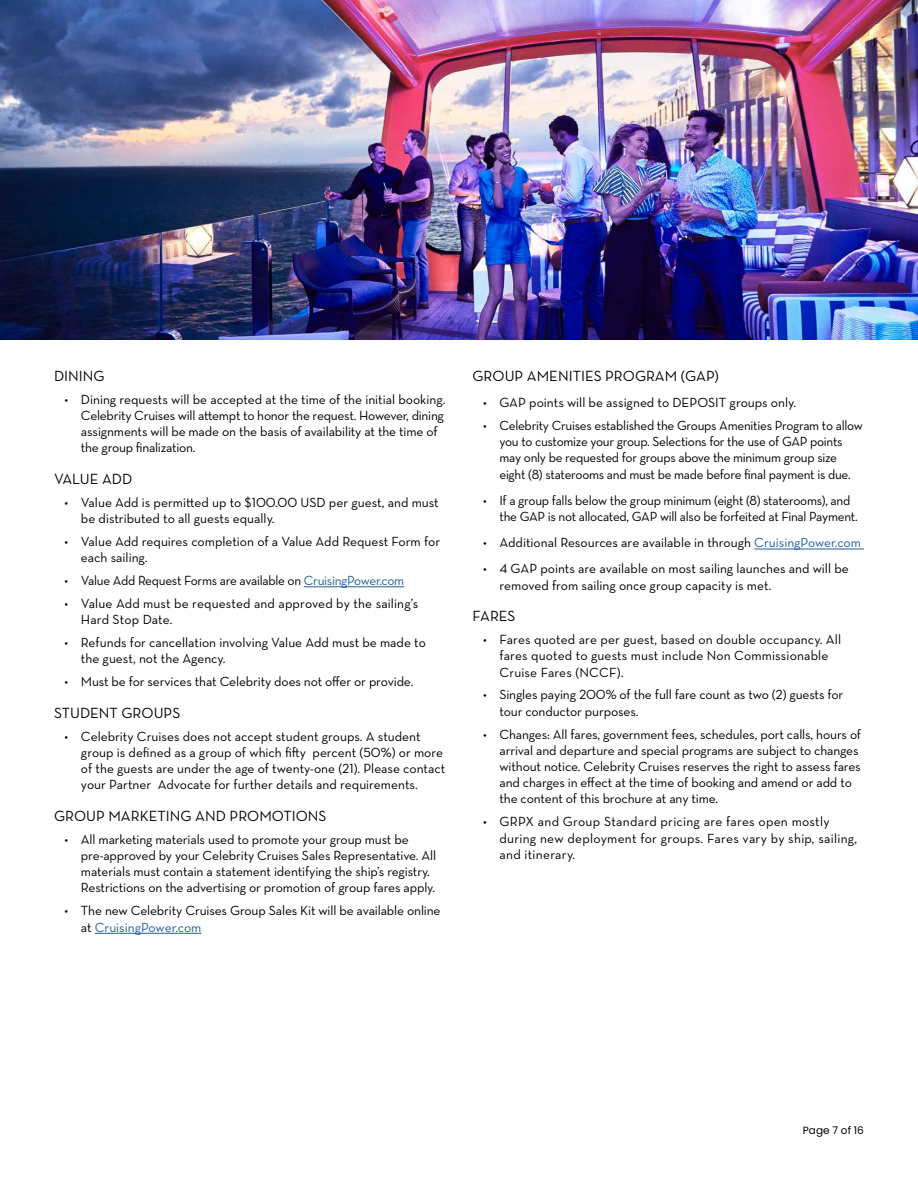
<style>
.page{position:relative;width:918px;height:1188px;background:#fff}
.page>*{position:absolute;margin:0;border:0;box-sizing:border-box;transform-origin:0 0}
.t1{font:15px "Neutraface Text";color:#000}
.t2{font:13.5px/16.2px "Neutraface Text";letter-spacing:-.01em;color:#000}
.t3{font:13.5px/16.2px "Neutraface Text";letter-spacing:.01em;color:#000}
.t4{font:13.5px/16.2px "Neutraface Text";letter-spacing:.02em;color:#000}
.t5{font:10.5px "Poppins";color:#000}
.s1{color:#215e9e}
</style>
<div class="page">
<hr style="left:304px;top:587px;width:100px;height:1px;background:#215e9e">
<hr style="left:95px;top:933px;width:107px;height:1px;background:#215e9e">
<hr style="left:754px;top:549px;width:110px;height:1px;background:#215e9e">
<img style="left:0;top:0;width:918px;height:339px">
<p class="t1" style="left:54px;top:366px;width:52px">DINING</p>
<p class="t2" style="left:81px;top:391px;width:366px;text-indent:-16px">• Dining requests will be accepted at the time of the initial booking.<br>Celebrity Cruises will attempt to honor the request. However, dining assignments will be made on the basis of availability at the time of the group finalization.</p>
<p class="t1" style="left:54px;top:469px;width:80px">VALUE ADD</p>
<p class="t2" style="left:81px;top:494px;width:359px;text-indent:-16px">• Value Add is permitted up to $100.00 USD per guest, and must be distributed to all guests equally.</p>
<p class="t2" style="left:81px;top:533px;width:361px;text-indent:-16px">• Value Add requires completion of a Value Add Request Form for each sailing.</p>
<p class="t2" style="left:64px;top:572px;width:341px">• Value Add Request Forms are available on <span class="s1">CruisingPower.com</span></p>
<p class="t3" style="left:81px;top:595px;width:339px;text-indent:-16px">• Value Add must be requested and approved by the sailing’s<br>Hard Stop Date.</p>
<p class="t2" style="left:81px;top:634px;width:346px;text-indent:-16px">• Refunds for cancellation involving Value Add must be made to the guest, not the Agency.</p>
<p class="t2" style="left:64px;top:673px;width:350px">• Must be for services that Celebrity does not offer or provide.</p>
<p class="t1" style="left:54px;top:703px;width:128px">STUDENT GROUPS</p>
<p class="t2" style="left:81px;top:728px;width:366px;text-indent:-16px">• Celebrity Cruises does not accept student groups. A student group is defined as a group of which fifty percent (50%) or more of the guests are under the age of twenty-one (21). Please contact your Partner Advocate for further details and requirements.</p>
<p class="t1" style="left:54px;top:806px;width:274px">GROUP MARKETING AND PROMOTIONS</p>
<p class="t2" style="left:81px;top:831px;width:357px;text-indent:-16px">• All marketing materials used to promote your group must be pre-approved by your Celebrity Cruises Sales Representative. All materials must contain a statement identifying the ship’s registry.<br>Restrictions on the advertising or promotion of group fares apply.</p>
<p class="t2" style="left:81px;top:902px;width:361px;text-indent:-16px">• The new Celebrity Cruises Group Sales Kit will be available online at <span class="s1">CruisingPower.com</span></p>
<p class="t1" style="left:472px;top:366px;width:248px">GROUP AMENITIES PROGRAM (GAP)</p>
<p class="t2" style="left:483px;top:394px;width:315px">• GAP points will be assigned to DEPOSIT groups only.</p>
<p class="t2" style="left:499px;top:417px;width:365px;text-indent:-16px">• Celebrity Cruises established the Groups Amenities Program to allow you to customize your group. Selections for the use of GAP points may only be requested for groups above the minimum group size eight (8) staterooms and must be made before final payment is due.</p>
<p class="t2" style="left:499px;top:492px;width:360px;text-indent:-16px">• If a group falls below the group minimum (eight (8) staterooms), and the GAP is not allocated, GAP will also be forfeited at Final Payment.</p>
<p class="t2" style="left:483px;top:534px;width:380px">• Additional Resources are available in through <span class="s1">CruisingPower.com</span></p>
<p class="t2" style="left:499px;top:561px;width:351px;text-indent:-16px">• 4 GAP points are available on most sailing launches and will be removed from sailing once group capacity is met.</p>
<p class="t1" style="left:472px;top:607px;width:45px">FARES</p>
<p class="t3" style="left:499px;top:631px;width:343px;text-indent:-16px">• Fares quoted are per guest, based on double occupancy. All fares quoted to guests must include Non Commissionable<br>Cruise Fares (NCCF).</p>
<p class="t2" style="left:499px;top:687px;width:345px;text-indent:-16px">• Singles paying 200% of the full fare count as two (2) guests for tour conductor purposes.</p>
<p class="t2" style="left:499px;top:726px;width:363px;text-indent:-16px">• Changes: All fares, government fees, schedules, port calls, hours of arrival and departure and special programs are subject to changes without notice. Celebrity Cruises reserves the right to assess fares and charges in effect at the time of booking and amend or add to the content of this brochure at any time.</p>
<p class="t4" style="left:499px;top:813px;width:359px;text-indent:-16px">• GRPX and Group Standard pricing are fares open mostly during new deployment for groups. Fares vary by ship, sailing, and itinerary.</p>
<p class="t5" style="left:803px;top:1124px;width:63px">Page 7 of 16</p>
</div>
